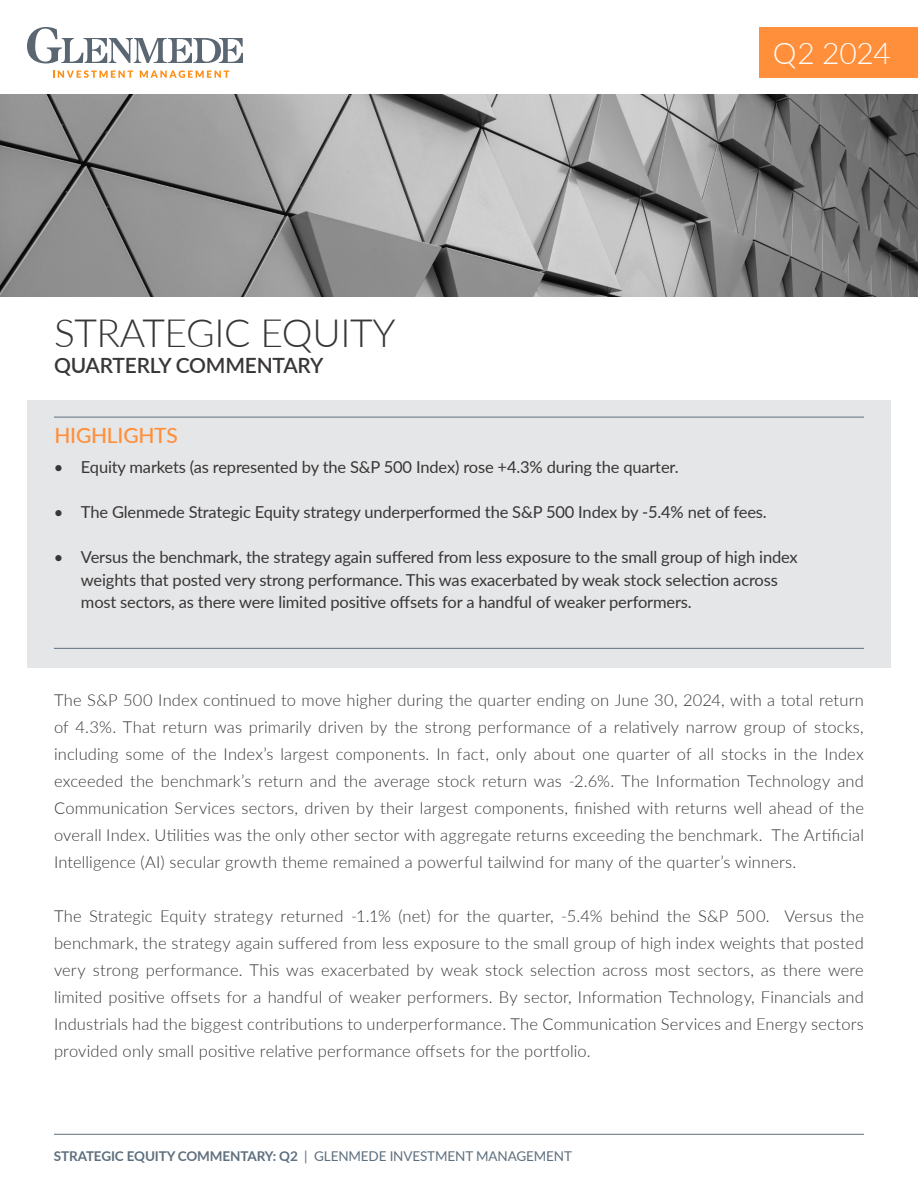
<style>
.page{position:relative;width:918px;height:1188px;background:#fff}
.page>*{position:absolute;margin:0;border:0;box-sizing:border-box;transform-origin:0 0}
.Event_Title{font:300 39px "Lato";letter-spacing:-.01em;color:#393637}
.Event_Title-2{font:300 30px "Lato";letter-spacing:-.01em;color:#fff}
.Event_Title-3{font:600 21px "Lato";letter-spacing:-.01em;color:#393637}
.Blue_Body-_left_justify{font:500 21px "Lato";letter-spacing:-.01em;color:#ff8f3b}
.Blue_Body-_left_justify-2{font:300 16.5px/27px "Lato";letter-spacing:.01em;color:#393637;text-align:justify}
.t1{font:16.5px/22.5px "Lato";letter-spacing:-.01em;color:#393637}
.Event_Title-4{font:13.5px "Lato";letter-spacing:-.01em;color:#5e6f7e}
.s1{font-weight:700}
</style>
<div class="page">
<img style="left:0;top:94px;width:918px;height:203px">
<div style="left:27px;top:400px;width:864px;height:267px;background:#e5e6e7"></div>
<hr style="left:54px;top:1134px;width:810px;height:1px;background:#5e6f7e">
<hr style="left:54px;top:417px;width:810px;height:1px;background:#5e6f7e">
<hr style="left:54px;top:648px;width:810px;height:1px;background:#5e6f7e">
<svg style="left:53px;top:70px;width:80px;height:8px"></svg>
<svg style="left:140px;top:70px;width:89px;height:8px"></svg>
<svg style="left:27px;top:27px;width:216px;height:36px"></svg>
<div style="left:759px;top:27px;width:159px;height:51px;background:#ff8f3b"></div>
<p class="Event_Title" style="left:54px;top:306px;width:343px">STRATEGIC EQUITY</p>
<p class="Event_Title-3" style="left:54px;top:350px;width:271px">QUARTERLY COMMENTARY</p>
<p class="Blue_Body-_left_justify" style="left:54px;top:420px;width:125px">HIGHLIGHTS</p>
<p class="Event_Title-2" style="left:773px;top:33px;width:120px">Q2 2024</p>
<p class="t1" style="left:54px;top:455px;width:626px">• Equity markets (as represented by the S&amp;P 500 Index) rose +4.3% during the quarter.</p>
<p class="t1" style="left:54px;top:500px;width:714px">• The Glenmede Strategic Equity strategy underperformed the S&amp;P 500 Index by -5.4% net of fees.</p>
<p class="t1" style="left:81px;top:545px;width:718px;text-indent:-27px">• Versus the benchmark, the strategy again suffered from less exposure to the small group of high index weights that posted very strong performance. This was exacerbated by weak stock selection across most sectors, as there were limited positive offsets for a handful of weaker performers.</p>
<p class="Blue_Body-_left_justify-2" style="left:54px;top:686px;width:811px">The S&amp;P 500 Index continued to move higher during the quarter ending on June 30, 2024, with a total return of 4.3%. That return was primarily driven by the strong performance of a relatively narrow group of stocks, including some of the Index’s largest components. In fact, only about one quarter of all stocks in the Index exceeded the benchmark’s return and the average stock return was -2.6%. The Information Technology and Communication Services sectors, driven by their largest components, finished with returns well ahead of the overall Index. Utilities was the only other sector with aggregate returns exceeding the benchmark. The Artificial Intelligence (AI) secular growth theme remained a powerful tailwind for many of the quarter’s winners.</p>
<p class="Blue_Body-_left_justify-2" style="left:54px;top:902px;width:811px">The Strategic Equity strategy returned -1.1% (net) for the quarter, -5.4% behind the S&amp;P 500. Versus the benchmark, the strategy again suffered from less exposure to the small group of high index weights that posted very strong performance. This was exacerbated by weak stock selection across most sectors, as there were limited positive offsets for a handful of weaker performers. By sector, Information Technology, Financials and Industrials had the biggest contributions to underperformance. The Communication Services and Energy sectors provided only small positive relative performance offsets for the portfolio.</p>
<p class="Event_Title-4" style="left:54px;top:1147px;width:520px"><span class="s1">STRATEGIC EQUITY COMMENTARY: Q2</span> | GLENMEDE INVESTMENT MANAGEMENT</p>
</div>
